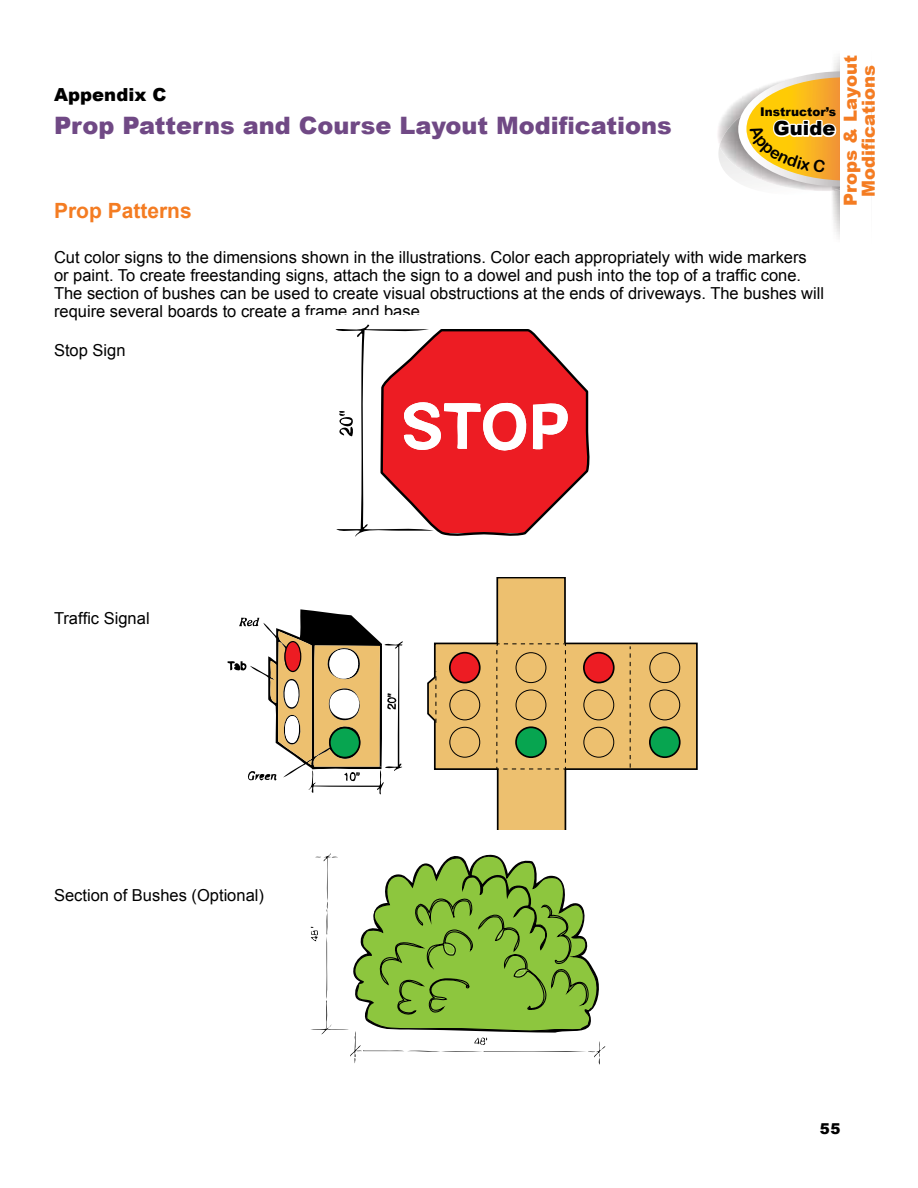
<style>
.page{position:relative;width:918px;height:1188px;background:#fff}
.page>*{position:absolute;margin:0;border:0;box-sizing:border-box;transform-origin:0 0}
.t1{font:900 24px "Arial";color:#704985}
.t2{font:700 21px "Arial";color:#f47c22}
.t3{font:900 19.5px "Arial";color:#000}
.t4{font:900 18px/18px "Arial";color:#f47c22;text-align:center}
.t5{font:900 18px "Arial";color:#000}
.t6{font:16.5px/18px "Arial";color:#000}
.t7{font:900 15px "Arial";color:#000}
.t8{font:900 12px "Arial";color:#000}
</style>
<div class="page">
<svg style="left:335px;top:325px;width:43px;height:212px"></svg>
<svg style="left:378px;top:329px;width:212px;height:207px"></svg>
<div style="left:565px;top:643px;width:132px;height:126px;background:#edc06f"></div>
<div style="left:564px;top:643px;width:134px;height:127px;border:2px solid #000"></div>
<svg style="left:583px;top:646px;width:98px;height:122px"></svg>
<div style="left:584px;top:653px;width:30px;height:30px;background:#ed1c23;border-radius:50%"></div>
<div style="left:583px;top:652px;width:32px;height:31px;border:2px solid #000;border-radius:50%"></div>
<svg style="left:227px;top:578px;width:339px;height:252px"></svg>
<div style="left:450px;top:653px;width:30px;height:30px;background:#ed1c23;border-radius:50%"></div>
<div style="left:449px;top:652px;width:32px;height:31px;border:2px solid #000;border-radius:50%"></div>
<svg style="left:310px;top:853px;width:295px;height:212px"></svg>
<svg style="left:347px;top:853px;width:251px;height:179px"></svg>
<svg style="left:718px;top:56px;width:122px;height:181px"></svg>
<p class="t4" style="left:841px;top:206px;width:153px;rotate:-90deg">Props &amp; Layout<br>Modifications</p>
<p class="t5" style="left:54px;top:81px;width:114px">Appendix C</p>
<h1 class="t1" style="left:54px;top:108px;width:619px">Prop Patterns and Course Layout Modifications</h1>
<p class="t8" style="left:760px;top:103px;width:78px">Instructor’s</p>
<p class="t3" style="left:774px;top:114px;width:63px">Guide</p>
<p class="t2" style="left:54px;top:197px;width:139px">Prop Patterns</p>
<p class="t6" style="left:54px;top:249px;width:772px">Cut color signs to the dimensions shown in the illustrations. Color each appropriately with wide markers or paint. To create freestanding signs, attach the sign to a dowel and push into the top of a traffic cone.<br>The section of bushes can be used to create visual obstructions at the ends of driveways. The bushes will require several boards to create a frame and base.</p>
<p class="t6" style="left:54px;top:341px;width:73px">Stop Sign</p>
<p class="t6" style="left:54px;top:609px;width:97px">Traffic Signal</p>
<p class="t6" style="left:54px;top:886px;width:212px">Section of Bushes (Optional)</p>
<p class="t7" style="left:820px;top:1118px;width:22px">55</p>
</div>
